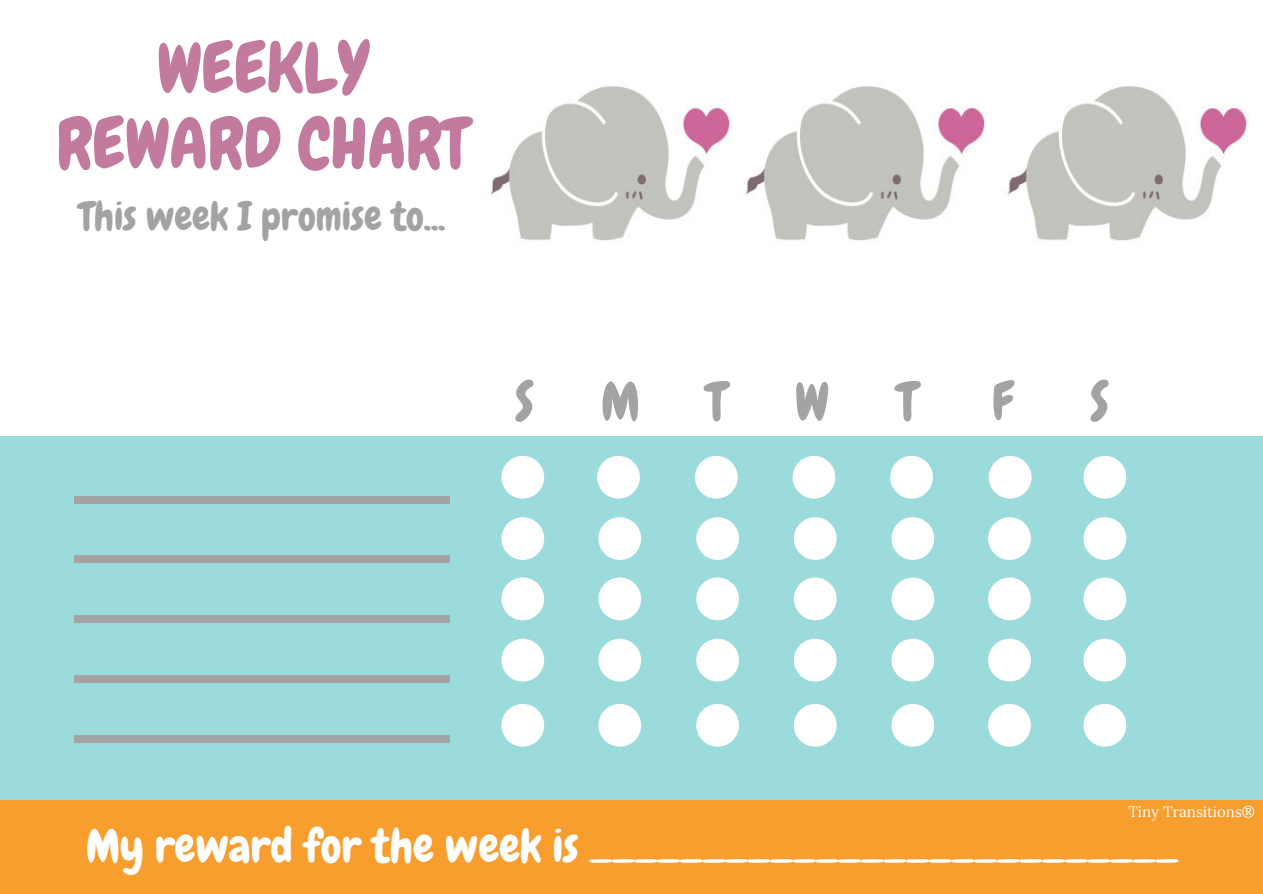
<style>
.page{position:relative;width:1263px;height:894px;background:#fff}
.page>*{position:absolute;margin:0;border:0;box-sizing:border-box;transform-origin:0 0}
.t1{font:69.45px/75.3px "Chewy";color:#c27a9d;text-align:center}
.t2{font:52.95px "Chewy";color:#a3a3a3}
.t3{font:46.35px "Chewy";color:#fff}
.t4{font:39.75px "Chewy";color:#a3a3a3}
.t5{font:15px "Lora";color:#fff}
</style>
<div class="page">
<div style="left:0;top:437px;width:1263px;height:456px;background:#9cdbdb"></div>
<div style="left:0;top:800px;width:1263px;height:93px;background:#f79e2e"></div>
<svg style="left:501px;top:456px;width:43px;height:42px"></svg>
<svg style="left:597px;top:455px;width:43px;height:43px"></svg>
<svg style="left:695px;top:456px;width:43px;height:42px"></svg>
<svg style="left:793px;top:456px;width:42px;height:42px"></svg>
<svg style="left:890px;top:455px;width:43px;height:43px"></svg>
<svg style="left:989px;top:456px;width:43px;height:42px"></svg>
<svg style="left:1084px;top:456px;width:42px;height:42px"></svg>
<svg style="left:501px;top:638px;width:43px;height:43px"></svg>
<svg style="left:598px;top:638px;width:43px;height:43px"></svg>
<svg style="left:696px;top:638px;width:43px;height:43px"></svg>
<svg style="left:794px;top:638px;width:43px;height:43px"></svg>
<svg style="left:891px;top:638px;width:43px;height:43px"></svg>
<svg style="left:988px;top:638px;width:43px;height:43px"></svg>
<svg style="left:1084px;top:638px;width:42px;height:43px"></svg>
<svg style="left:501px;top:704px;width:43px;height:42px"></svg>
<svg style="left:598px;top:704px;width:43px;height:42px"></svg>
<svg style="left:696px;top:704px;width:43px;height:42px"></svg>
<svg style="left:794px;top:704px;width:43px;height:42px"></svg>
<svg style="left:891px;top:704px;width:43px;height:42px"></svg>
<svg style="left:988px;top:704px;width:43px;height:42px"></svg>
<svg style="left:1084px;top:704px;width:42px;height:42px"></svg>
<svg style="left:501px;top:577px;width:43px;height:43px"></svg>
<svg style="left:598px;top:577px;width:43px;height:43px"></svg>
<svg style="left:696px;top:577px;width:43px;height:43px"></svg>
<svg style="left:794px;top:577px;width:43px;height:43px"></svg>
<svg style="left:891px;top:577px;width:43px;height:43px"></svg>
<svg style="left:988px;top:577px;width:43px;height:43px"></svg>
<svg style="left:1084px;top:577px;width:42px;height:43px"></svg>
<svg style="left:501px;top:517px;width:43px;height:42px"></svg>
<svg style="left:598px;top:517px;width:43px;height:42px"></svg>
<svg style="left:696px;top:517px;width:43px;height:42px"></svg>
<svg style="left:794px;top:517px;width:43px;height:42px"></svg>
<svg style="left:891px;top:517px;width:43px;height:42px"></svg>
<svg style="left:988px;top:517px;width:43px;height:42px"></svg>
<svg style="left:1084px;top:517px;width:42px;height:42px"></svg>
<div style="left:74px;top:496px;width:376px;height:7px;background:#a3a3a3"></div>
<div style="left:74px;top:555px;width:376px;height:8px;background:#a3a3a3"></div>
<div style="left:74px;top:615px;width:376px;height:7px;background:#a3a3a3"></div>
<div style="left:74px;top:675px;width:376px;height:7px;background:#a3a3a3"></div>
<div style="left:74px;top:734px;width:376px;height:8px;background:#a3a3a3"></div>
<img style="left:490px;top:86px;width:242px;height:155px">
<img style="left:1007px;top:86px;width:242px;height:155px">
<img style="left:745px;top:86px;width:242px;height:155px">
<h1 class="t1" style="left:57px;top:31px;width:412px">WEEKLY<br>REWARD CHART</h1>
<p class="t4" style="left:79px;top:191px;width:368px">This week I promise to...</p>
<p class="t2" style="left:515px;top:368px;width:20px">S</p>
<p class="t2" style="left:601px;top:368px;width:127px">M T</p>
<p class="t2" style="left:795px;top:368px;width:35px">W</p>
<p class="t2" style="left:897px;top:368px;width:21px">T</p>
<p class="t2" style="left:992px;top:368px;width:23px">F</p>
<p class="t2" style="left:1090px;top:368px;width:20px">S</p>
<p class="t5" style="left:1128px;top:801px;width:128px">Tiny Transitions®</p>
<p class="t3" style="left:86px;top:816px;width:1094px">My reward for the week is __________________________</p>
</div>
